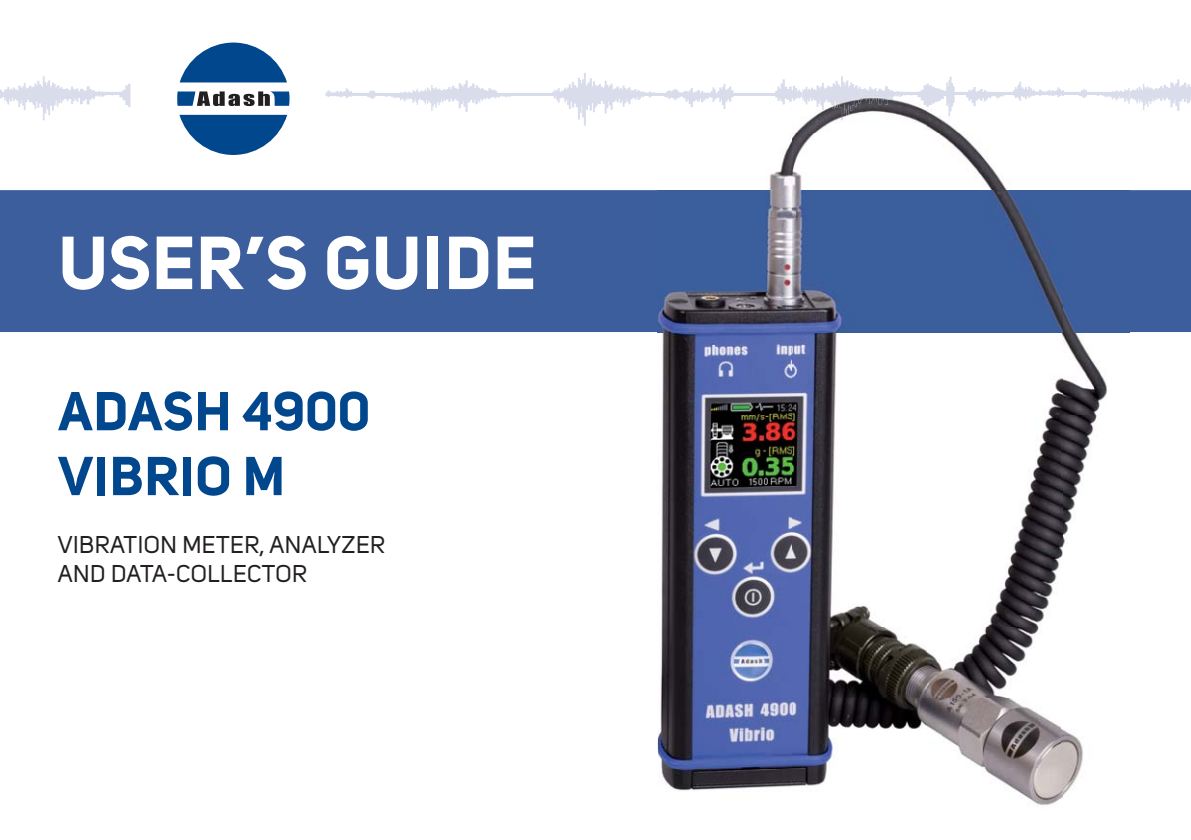
<style>
.page{position:relative;width:1191px;height:840px;background:#fff}
.page>*{position:absolute;margin:0;border:0;box-sizing:border-box;transform-origin:0 0}
.t1{font:700 74px "Uni Sans";letter-spacing:.02em;color:#fff}
.t2{font:700 54px/64.8px "Uni Sans";letter-spacing:.02em;color:#00478d}
.t3{font:24px/28.8px "Uni Sans";letter-spacing:.02em;color:#231f20}
</style>
<div class="page">
<div style="left:0;top:190px;width:1191px;height:142px;background:#3c5e9d"></div>
<svg style="left:177px;top:43px;width:112px;height:112px"></svg>
<svg style="left:325px;top:73px;width:333px;height:53px"></svg>
<svg style="left:1129px;top:79px;width:62px;height:32px"></svg>
<svg style="left:0;top:76px;width:130px;height:44px"></svg>
<img style="left:658px;top:120px;width:404px;height:210px">
<img style="left:658px;top:330px;width:471px;height:475px">
<div style="left:1062px;top:190px;width:67px;height:142px;background:#3c5e9d"></div>
<img style="left:658px;top:79px;width:144px;height:30px">
<img style="left:802px;top:76px;width:261px;height:44px">
<img style="left:1063px;top:89px;width:60px;height:12px">
<h1 class="t1" style="left:58px;top:236px;width:479px">USER’S GUIDE</h1>
<h2 class="t2" style="left:58px;top:385px;width:313px">ADASH 4900<br>VIBRIO M</h2>
<p class="t3" style="left:58px;top:533px;width:329px">VIBRATION METER, ANALYZER<br>AND DATA-COLLECTOR</p>
</div>
